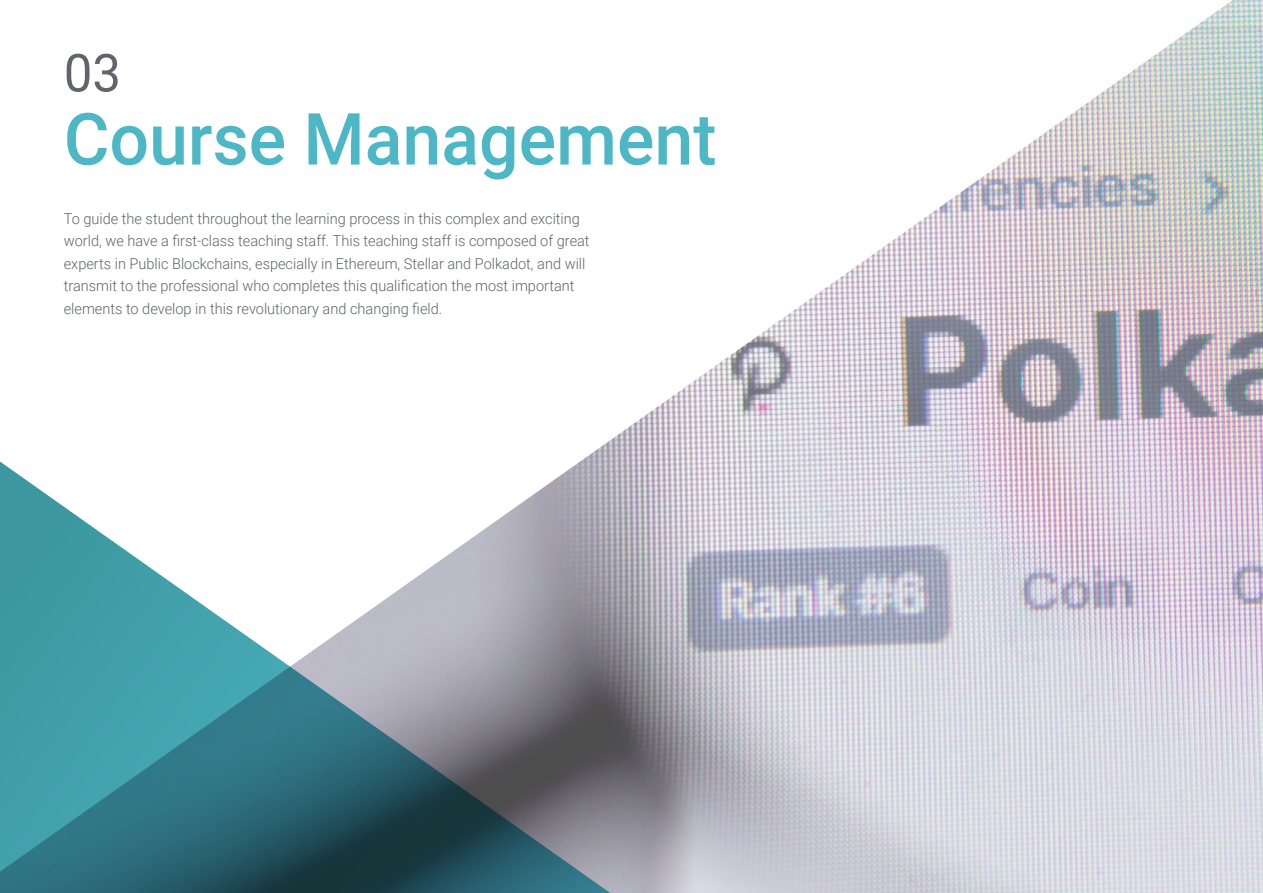
<style>
.page{position:relative;width:1263px;height:893px;background:#fff}
.page>*{position:absolute;margin:0;border:0;box-sizing:border-box;transform-origin:0 0}
.t1{font:500 72px "Roboto";color:#4db7c5}
.t2{font:52.5px "Roboto";color:#61646a}
.t3{font:300 15px/22.5px "Roboto";color:#61646a}
</style>
<div class="page">
<img style="left:602px;top:0;width:661px;height:893px">
<svg style="left:0;top:446px;width:640px;height:447px"></svg>
<h2 class="t2" style="left:64px;top:36px;width:59px">03</h2>
<h1 class="t1" style="left:64px;top:89px;width:654px">Course Management</h1>
<p class="t3" style="left:64px;top:207px;width:527px">To guide the student throughout the learning process in this complex and exciting world, we have a first-class teaching staff. This teaching staff is composed of great experts in Public Blockchains, especially in Ethereum, Stellar and Polkadot, and will transmit to the professional who completes this qualification the most important elements to develop in this revolutionary and changing field.</p>
</div>
